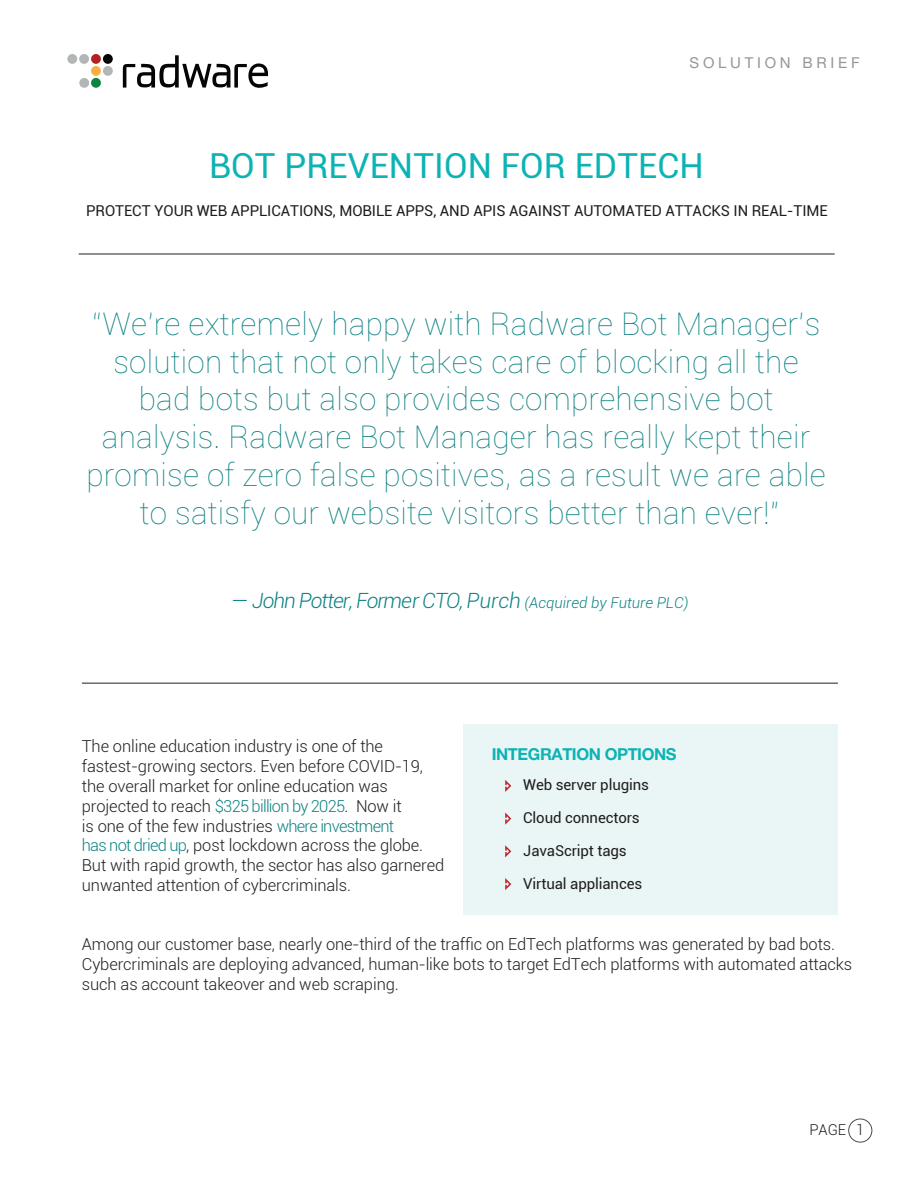
<style>
.page{position:relative;width:918px;height:1188px;background:#fff}
.page>*{position:absolute;margin:0;border:0;box-sizing:border-box;transform-origin:0 0}
.t1{font:34.5px "Roboto";letter-spacing:.005em;color:#0db3b4}
.t2{font:100 31.5px/37.8px "Roboto";letter-spacing:.005em;color:#0c8183;text-align:center}
.t3{font:italic 300 21px "Roboto";letter-spacing:-.045em;color:#0c8183}
.t4{font:300 16.5px/19.8px "Roboto";letter-spacing:-.005em;color:#211d1e}
.t5{font:700 16.5px "Helvetica Neue LT Std";letter-spacing:-.025em;color:#0db3b4}
.t6{font:15px/32.7px "Roboto";letter-spacing:-.005em;color:#211d1e}
.t7{font:15px "Helvetica Neue";letter-spacing:.25em;color:#979697}
.t8{font:300 15px "Roboto";color:#211d1e}
.s1{font-size:15px}
.s2{color:#0c8183}
</style>
<div class="page">
<div style="left:103px;top:54px;width:10px;height:10px;background:#040504;border-radius:50%"></div>
<div style="left:67px;top:54px;width:10px;height:10px;background:#b3b6b7;border-radius:50%"></div>
<div style="left:79px;top:54px;width:10px;height:10px;background:#b3b6b7;border-radius:50%"></div>
<div style="left:103px;top:66px;width:10px;height:10px;background:#b3b6b7;border-radius:50%"></div>
<div style="left:91px;top:54px;width:10px;height:10px;background:#b42125;border-radius:50%"></div>
<div style="left:91px;top:66px;width:10px;height:10px;background:#faaf42;border-radius:50%"></div>
<div style="left:79px;top:78px;width:10px;height:10px;background:#b3b6b7;border-radius:50%"></div>
<div style="left:91px;top:78px;width:10px;height:10px;background:#0c8543;border-radius:50%"></div>
<svg style="left:123px;top:55px;width:146px;height:33px"></svg>
<div style="left:464px;top:725px;width:374px;height:190px;background:#eaf6f5"></div>
<svg style="left:505px;top:780px;width:6px;height:12px"></svg>
<svg style="left:505px;top:813px;width:6px;height:12px"></svg>
<svg style="left:505px;top:845px;width:6px;height:12px"></svg>
<svg style="left:505px;top:878px;width:6px;height:12px"></svg>
<hr style="left:79px;top:254px;width:756px;height:1px;background:#211d1e">
<hr style="left:82px;top:683px;width:756px;height:1px;background:#211d1e">
<div style="left:848px;top:1119px;width:24px;height:24px;border:1px solid #4b4a4c;border-radius:50%"></div>
<p class="t7" style="left:690px;top:53px;width:172px">SOLUTION BRIEF</p>
<h1 class="t1" style="left:209px;top:141px;width:496px">BOT PREVENTION FOR EDTECH</h1>
<p class="t6" style="left:86px;top:194px;width:743px">PROTECT YOUR WEB APPLICATIONS, MOBILE APPS, AND APIS AGAINST AUTOMATED ATTACKS IN REAL-TIME</p>
<p class="t2" style="left:86px;top:304px;width:741px">“We're extremely happy with Radware Bot Manager's solution that not only takes care of blocking all the bad bots but also provides comprehensive bot analysis. Radware Bot Manager has really kept their promise of zero false positives, as a result we are able to satisfy our website visitors better than ever!”</p>
<p class="t3" style="left:231px;top:586px;width:459px">— JohnPotter, Former CTO, Purch <span class="s1">(Acquired by Future PLC)</span></p>
<p class="t4" style="left:82px;top:736px;width:364px">The online education industry is one of the fastest-growing sectors. Even before COVID-19, the overall market for online education was projected to reach <span class="s2">$325 billion by 2025</span>. Now it<br>is one of the few industries <span class="s2">where investment<br>has not dried up</span>, post lockdown across the globe.<br>But with rapid growth, the sector has also garnered unwanted attention of cybercriminals.</p>
<p class="t5" style="left:492px;top:744px;width:186px">INTEGRATION OPTIONS</p>
<p class="t6" style="left:523px;top:768px;width:127px">Web server plugins<br>Cloud connectors<br>JavaScript tags<br>Virtual appliances</p>
<p class="t4" style="left:82px;top:934px;width:772px">Among our customer base, nearly one-third of the traffic on EdTech platforms was generated by bad bots.<br>Cybercriminals are deploying advanced, human-like bots to target EdTech platforms with automated attacks such as account takeover and web scraping.</p>
<p class="t8" style="left:809px;top:1120px;width:56px">PAGE 1</p>
</div>
